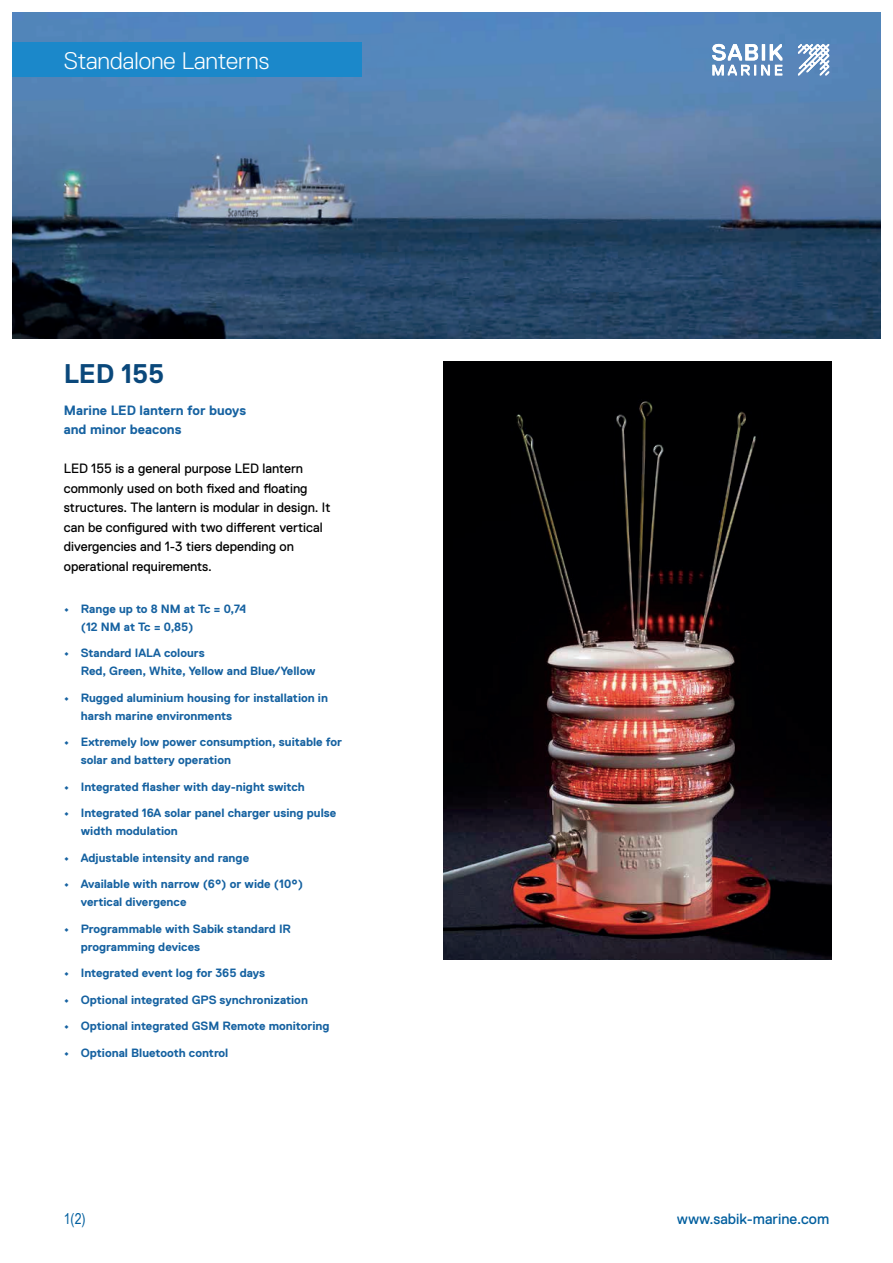
<style>
.page{position:relative;width:893px;height:1263px;background:#fff}
.page>*{position:absolute;margin:0;border:0;box-sizing:border-box;transform-origin:0 0}
.t1{font:700 27px "Replica Std";color:#0a487b}
.t2{font:300 24px "Replica Std";color:#fff}
.t3{font:15px "Replica Std";color:#005e9e}
.t4{font:15px "Arial Narrow";color:#005e9e}
.t5{font:13.5px/19.5px "Replica Std";color:#000001}
.t6{font:700 13.5px/19.5px "Replica Std";color:#1662a1}
.t7{font:700 12px/18px "Replica Std";color:#1662a1}
</style>
<div class="page">
<img style="left:443px;top:361px;width:388px;height:599px">
<img style="left:13px;top:13px;width:867px;height:325px">
<div style="left:0;top:43px;width:361px;height:34px;background:#1b88ca"></div>
<svg style="left:798px;top:44px;width:31px;height:31px"></svg>
<svg style="left:712px;top:44px;width:70px;height:31px"></svg>
<h2 class="t2" style="left:64px;top:47px;width:207px">Standalone Lanterns</h2>
<h1 class="t1" style="left:64px;top:358px;width:102px">LED 155</h1>
<p class="t6" style="left:64px;top:400px;width:184px">Marine LED lantern for buoys and minor beacons</p>
<p class="t5" style="left:64px;top:459px;width:268px">LED 155 is a general purpose LED lantern commonly used on both fixed and floating structures. The lantern is modular in design. It can be configured with two different vertical divergencies and 1-3 tiers depending on operational requirements.</p>
<p class="t7" style="left:81px;top:599px;width:167px;text-indent:-17px">• Range up to 8 NM at Tc = 0,74 (12 NM at Tc = 0,85)</p>
<p class="t7" style="left:81px;top:644px;width:236px;text-indent:-17px">• Standard IALA colours<br>Red, Green, White, Yellow and Blue/Yellow</p>
<p class="t7" style="left:81px;top:688px;width:249px;text-indent:-17px">• Rugged aluminium housing for installation in harsh marine environments</p>
<p class="t7" style="left:81px;top:733px;width:263px;text-indent:-17px">• Extremely low power consumption, suitable for solar and battery operation</p>
<p class="t7" style="left:64px;top:777px;width:243px">• Integrated flasher with day-night switch</p>
<p class="t7" style="left:81px;top:804px;width:257px;text-indent:-17px">• Integrated 16A solar panel charger using pulse width modulation</p>
<p class="t7" style="left:64px;top:848px;width:187px">• Adjustable intensity and range</p>
<p class="t7" style="left:81px;top:875px;width:224px;text-indent:-17px">• Available with narrow (6°) or wide (10°) vertical divergence</p>
<p class="t7" style="left:81px;top:919px;width:212px;text-indent:-17px">• Programmable with Sabik standard IR programming devices</p>
<p class="t7" style="left:64px;top:964px;width:203px">• Integrated event log for 365 days</p>
<p class="t7" style="left:64px;top:990px;width:246px">• Optional integrated GPS synchronization</p>
<p class="t7" style="left:64px;top:1017px;width:267px">• Optional integrated GSM Remote monitoring</p>
<p class="t7" style="left:64px;top:1044px;width:166px">• Optional Bluetooth control</p>
<p class="t4" style="left:64px;top:1208px;width:23px">1(2)</p>
<p class="t3" style="left:677px;top:1210px;width:154px">www.sabik-marine.com</p>
</div>
